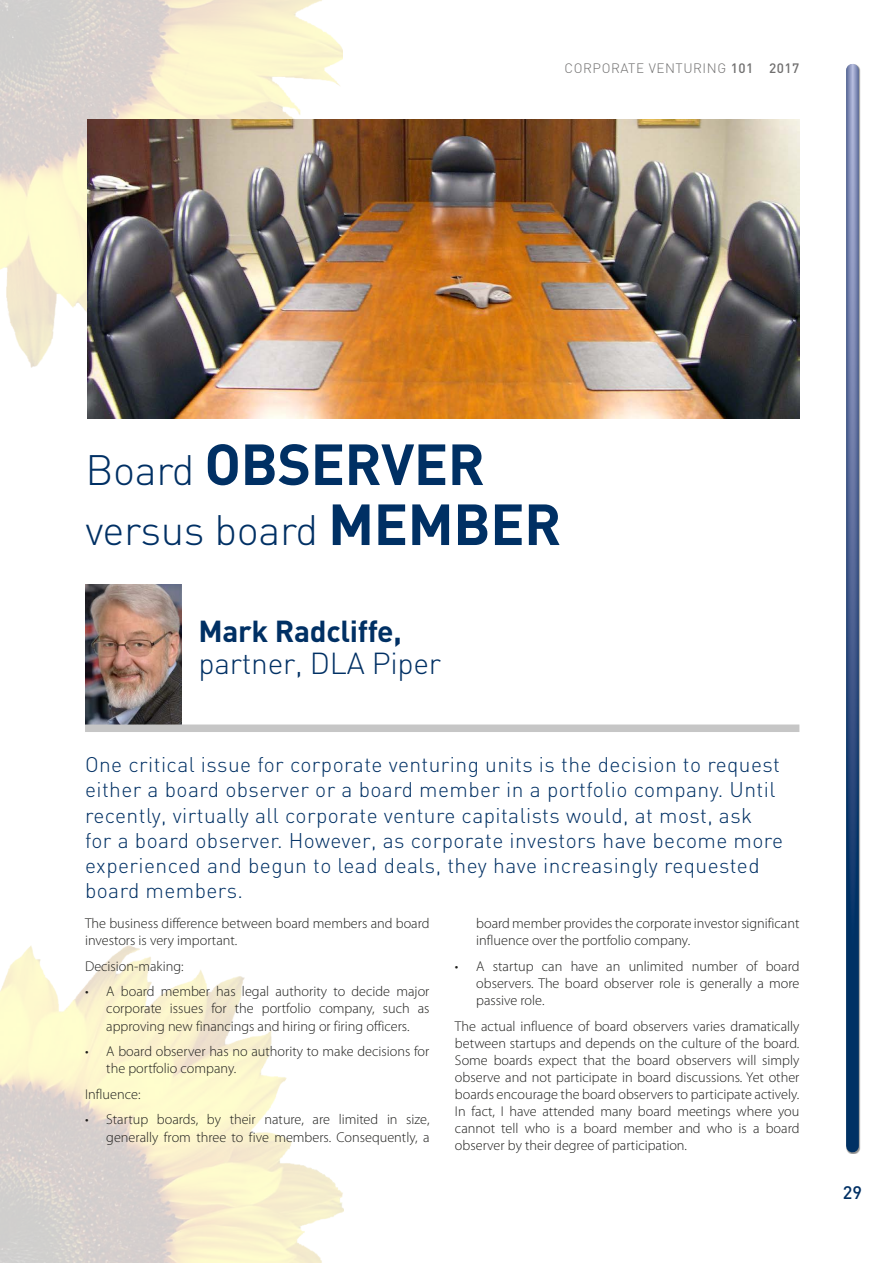
<style>
.page{position:relative;width:893px;height:1263px;background:#fff}
.page>*{position:absolute;margin:0;border:0;box-sizing:border-box;transform-origin:0 0}
.t1{font:700 57px "DIN";letter-spacing:-.01em;color:#003064}
.t2{font:300 42px "DIN";letter-spacing:-.01em;color:#003064}
.t3{font:300 30px "DIN";letter-spacing:-.01em;color:#003064}
.t4{font:700 30px "DIN";letter-spacing:-.01em;color:#003064}
.t5{font:300 21px/25.2px "DIN";letter-spacing:.02em;color:#003064}
.t6{font:500 18px "DIN";color:#003064}
.t7{font:300 14.25px/17.1px "Myriad Pro";color:#1d1d1b}
.t8{font:300 13.5px "DIN";letter-spacing:.04em;color:#706f6f}
.s1{font-weight:500}
.s2{font-weight:300;font-size:42px}
.s3{font-weight:700;font-size:57px}
</style>
<div class="page">
<img style="left:0;top:0;width:342px;height:369px">
<img style="left:0;top:945px;width:343px;height:318px">
<div style="left:846px;top:64px;width:14px;height:1090px;background:#1d1d1b;opacity:.5"></div>
<svg style="left:846px;top:70px;width:13px;height:1076px;background:#405b8a"></svg>
<img style="left:85px;top:584px;width:97px;height:140px">
<div style="left:85px;top:724px;width:714px;height:8px;background:#c6c6c6"></div>
<img style="left:88px;top:119px;width:711px;height:300px">
<p class="t8" style="left:565px;top:60px;width:236px">CORPORATE VENTURING <span class="s1">101 2017</span></p>
<h1 class="t1" style="left:85px;top:427px;width:401px"><span class="s2">Board</span> OBSERVER</h1>
<h2 class="t2" style="left:85px;top:504px;width:477px">versus board <span class="s3">MEMBER</span></h2>
<h3 class="t4" style="left:199px;top:612px;width:205px">Mark Radcliffe,</h3>
<h3 class="t3" style="left:199px;top:644px;width:244px">partner, DLA Piper</h3>
<p class="t5" style="left:85px;top:752px;width:700px">One critical issue for corporate venturing units is the decision to request either a board observer or a board member in a portfolio company. Until recently, virtually all corporate venture capitalists would, at most, ask for a board observer. However, as corporate investors have become more experienced and begun to lead deals, they have increasingly requested board members.</p>
<p class="t7" style="left:85px;top:914px;width:346px">The business difference between board members and board investors is very important.</p>
<p class="t7" style="left:85px;top:957px;width:100px">Decision-making:</p>
<p class="t7" style="left:106px;top:983px;width:325px;text-align:justify;text-indent:-21px">• A board member has legal authority to decide major corporate issues for the portfolio company, such as approving new financings and hiring or firing officers.</p>
<p class="t7" style="left:106px;top:1043px;width:325px;text-indent:-21px">• A board observer has no authority to make decisions for the portfolio company.</p>
<p class="t7" style="left:85px;top:1085px;width:57px">Influence:</p>
<p class="t7" style="left:85px;top:1111px;width:346px;text-align:right">• Startup boards, by their nature, are limited in size, generally from three to five members. Consequently, a</p>
<p class="t7" style="left:476px;top:914px;width:325px">board member provides the corporate investor significant influence over the portfolio company.</p>
<p class="t7" style="left:476px;top:957px;width:325px;text-align:justify;text-indent:-21px">• A startup can have an unlimited number of board observers. The board observer role is generally a more passive role.</p>
<p class="t7" style="left:455px;top:1017px;width:346px;text-align:justify">The actual influence of board observers varies dramatically between startups and depends on the culture of the board.<br>Some boards expect that the board observers will simply observe and not participate in board discussions. Yet other boards encourage the board observers to participate actively.<br>In fact, I have attended many board meetings where you cannot tell who is a board member and who is a board observer by their degree of participation.</p>
<p class="t6" style="left:843px;top:1181px;width:21px">29</p>
</div>
